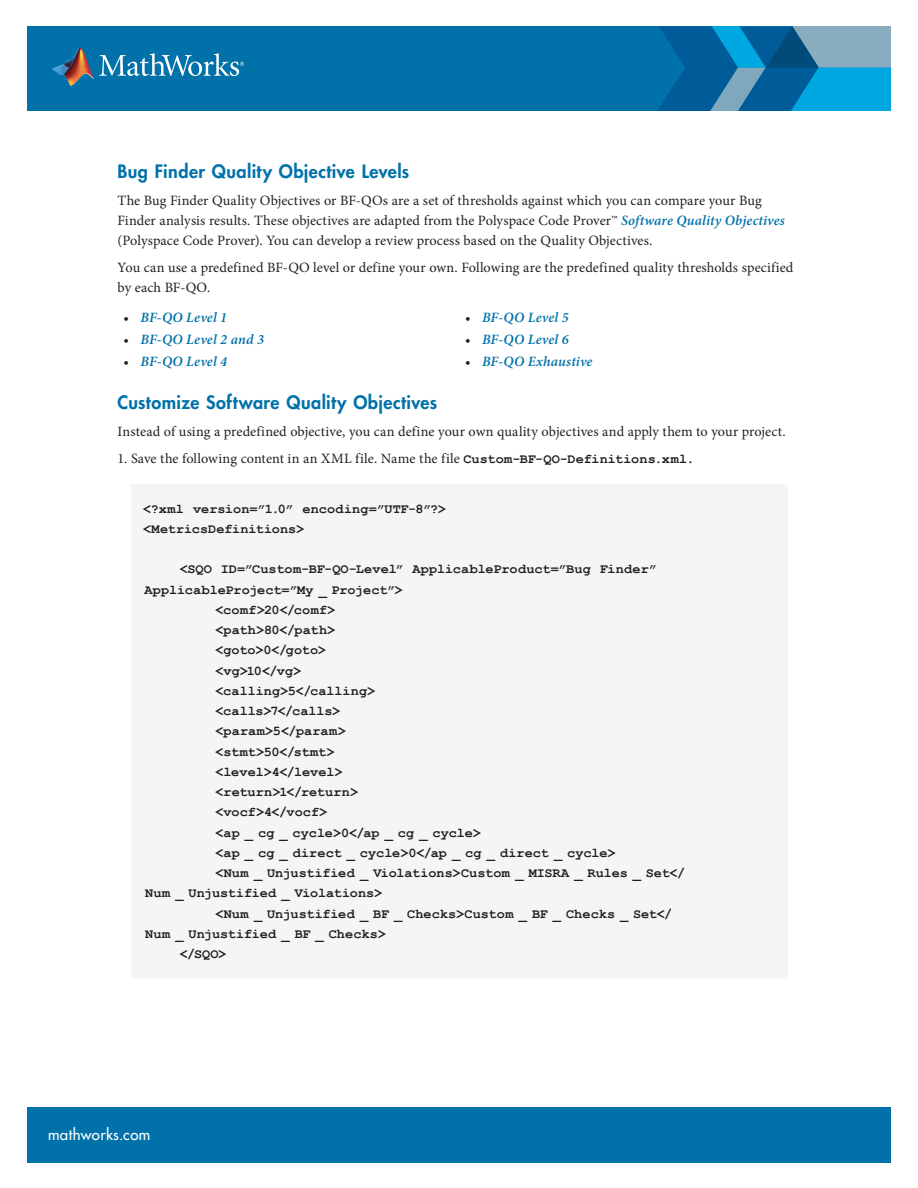
<style>
.page{position:relative;width:918px;height:1188px;background:#fff}
.page>*{position:absolute;margin:0;border:0;box-sizing:border-box;transform-origin:0 0}
.Heading_1{font:800 18px "Futura Std";letter-spacing:.025em;color:#0071a9}
.t1{font:500 15px "Futura Std";letter-spacing:.03em;color:#fff}
.Body_Copy{font:14.25px/20.2px "Minion Pro";letter-spacing:.005em;color:#231f20}
.t2{font:italic 600 14.25px "Minion Pro";letter-spacing:.01em;color:#0071a9}
.Body_Copy-2{font:700 13.5px/20.2px "Courier New";letter-spacing:.005em;color:#231f20}
.Body_Copy-3{font:700 13.5px "Courier New";letter-spacing:.03em;color:#231f20}
.s1{font-weight:600;font-style:italic;color:#0071a9}
.s2{font-weight:400;font-style:normal;color:#231f20}
.s3{font-family:"Courier New";font-weight:700;font-size:13.5px}
</style>
<div class="page">
<div style="left:27px;top:26px;width:864px;height:85px;background:#0071a9"></div>
<img style="left:62px;top:48px;width:27px;height:19px">
<svg style="left:52px;top:65px;width:10px;height:10px"></svg>
<img style="left:62px;top:67px;width:32px;height:19px">
<svg style="left:99px;top:53px;width:145px;height:23px"></svg>
<svg style="left:658px;top:26px;width:233px;height:85px;background:#2082b2"></svg>
<div style="left:27px;top:1108px;width:864px;height:55px;background:#0071a9"></div>
<div style="left:131px;top:484px;width:656px;height:494px;background:#f5f5f6"></div>
<p class="Heading_1" style="left:118px;top:160px;width:293px">Bug Finder Quality Objective Levels</p>
<p class="Body_Copy" style="left:118px;top:190px;width:669px">The Bug Finder Quality Objectives or BF-QOs are a set of thresholds against which you can compare your Bug<br>Finder analysis results. These objectives are adapted from the Polyspace Code Prover™ <span class="s1">Software Quality Objectives </span>(Polyspace Code Prover). You can develop a review process based on the Quality Objectives.</p>
<p class="Body_Copy" style="left:118px;top:258px;width:677px">You can use a predefined BF-QO level or define your own. Following are the predefined quality thresholds specified by each BF-QO.</p>
<p class="t2" style="left:124px;top:307px;width:105px"><span class="s2">•</span> BF-QO Level 1</p>
<p class="t2" style="left:465px;top:307px;width:105px"><span class="s2">•</span> BF-QO Level 5</p>
<p class="t2" style="left:124px;top:329px;width:142px"><span class="s2">•</span> BF-QO Level 2 and 3</p>
<p class="t2" style="left:465px;top:329px;width:105px"><span class="s2">•</span> BF-QO Level 6</p>
<p class="t2" style="left:124px;top:352px;width:105px"><span class="s2">•</span> BF-QO Level 4</p>
<p class="t2" style="left:465px;top:352px;width:129px"><span class="s2">•</span> BF-QO Exhaustive</p>
<p class="Heading_1" style="left:118px;top:391px;width:321px">Customize Software Quality Objectives</p>
<p class="Body_Copy" style="left:118px;top:421px;width:670px">Instead of using a predefined objective, you can define your own quality objectives and apply them to your project.</p>
<p class="Body_Copy" style="left:118px;top:448px;width:578px">1. Save the following content in an XML file. Name the file <span class="s3">Custom-BF-QO-Definitions.xml.</span></p>
<p class="Body_Copy-2" style="left:143px;top:498px;width:304px">&lt;?xml version=”1.0” encoding=”UTF-8”?&gt;</p>
<p class="Body_Copy-2" style="left:143px;top:518px;width:162px">&lt;MetricsDefinitions&gt;</p>
<p class="Body_Copy-2" style="left:145px;top:559px;width:514px;text-indent:35px">&lt;SQO ID=”Custom-BF-QO-Level” ApplicableProduct=”Bug Finder”<br>ApplicableProject=”My _ Project”&gt;</p>
<p class="Body_Copy-3" style="left:215px;top:601px;width:121px">&lt;comf&gt;20&lt;/comf&gt;</p>
<p class="Body_Copy-2" style="left:215px;top:619px;width:121px">&lt;path&gt;80&lt;/path&gt;</p>
<p class="Body_Copy-2" style="left:215px;top:640px;width:112px">&lt;goto&gt;0&lt;/goto&gt;</p>
<p class="Body_Copy-2" style="left:215px;top:660px;width:87px">&lt;vg&gt;10&lt;/vg&gt;</p>
<p class="Body_Copy-2" style="left:215px;top:680px;width:161px">&lt;calling&gt;5&lt;/calling&gt;</p>
<p class="Body_Copy-2" style="left:215px;top:700px;width:126px">&lt;calls&gt;7&lt;/calls&gt;</p>
<p class="Body_Copy-2" style="left:215px;top:721px;width:132px">&lt;param&gt;5&lt;/param&gt;</p>
<p class="Body_Copy-2" style="left:215px;top:741px;width:121px">&lt;stmt&gt;50&lt;/stmt&gt;</p>
<p class="Body_Copy-2" style="left:215px;top:761px;width:129px">&lt;level&gt;4&lt;/level&gt;</p>
<p class="Body_Copy-2" style="left:215px;top:781px;width:144px">&lt;return&gt;1&lt;/return&gt;</p>
<p class="Body_Copy-2" style="left:215px;top:802px;width:113px">&lt;vocf&gt;4&lt;/vocf&gt;</p>
<p class="Body_Copy-2" style="left:215px;top:822px;width:267px">&lt;ap _ cg _ cycle&gt;0&lt;/ap _ cg _ cycle&gt;</p>
<p class="Body_Copy-2" style="left:215px;top:842px;width:402px">&lt;ap _ cg _ direct _ cycle&gt;0&lt;/ap _ cg _ direct _ cycle&gt;</p>
<p class="Body_Copy-2" style="left:145px;top:862px;width:541px;text-indent:70px">&lt;Num _ Unjustified _ Violations&gt;Custom _ MISRA _ Rules _ Set&lt;/<br>Num _ Unjustified _ Violations&gt;</p>
<p class="Body_Copy-2" style="left:145px;top:903px;width:529px;text-indent:70px">&lt;Num _ Unjustified _ BF _ Checks&gt;Custom _ BF _ Checks _ Set&lt;/<br>Num _ Unjustified _ BF _ Checks&gt;</p>
<p class="Body_Copy-2" style="left:180px;top:943px;width:48px">&lt;/SQO&gt;</p>
<p class="t1" style="left:48px;top:1125px;width:104px">mathworks.com</p>
</div>
